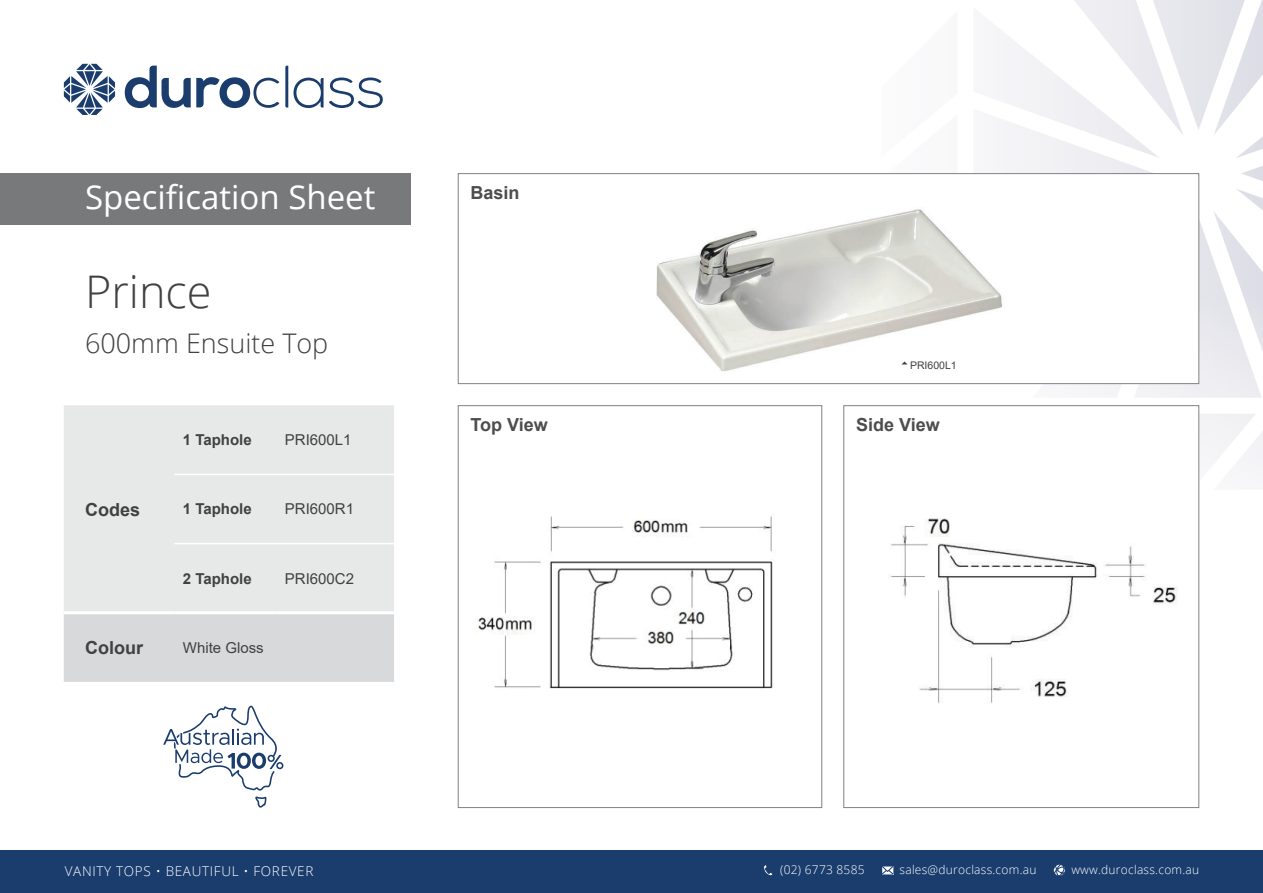
<style>
.page{position:relative;width:1263px;height:893px;background:#fff}
.page>*{position:absolute;margin:0;border:0;box-sizing:border-box;transform-origin:0 0}
.t1{font:300 45px "Open Sans";color:#414142}
.t2{font:33px "Open Sans";color:#fff}
.t3{font:300 27px "Open Sans";color:#414142}
.t4{font:700 18px "Arial";color:#4d4d4f}
.t5{font:700 18px "Arial";color:#414142}
.t6{font:15px "Arial";color:#414142}
.t7{font:700 15px "Arial";color:#414142}
.t8{font:300 13.5px "Open Sans";letter-spacing:.05em;color:#fff}
.t9{font:300 12px "Open Sans";letter-spacing:.02em;color:#fff}
.t10{font:10.5px "Arial";color:#414142}
</style>
<div class="page">
<svg style="left:770px;top:265px;width:493px;height:513px"></svg>
<svg style="left:64px;top:64px;width:51px;height:51px"></svg>
<svg style="left:125px;top:66px;width:154px;height:42px"></svg>
<svg style="left:285px;top:66px;width:98px;height:42px"></svg>
<div style="left:0;top:850px;width:1263px;height:43px;background:#1a3d6e"></div>
<svg style="left:763px;top:864px;width:10px;height:12px"></svg>
<svg style="left:882px;top:866px;width:11px;height:8px"></svg>
<svg style="left:1053px;top:864px;width:12px;height:12px"></svg>
<div style="left:0;top:173px;width:411px;height:51px;background:#77797b"></div>
<div style="left:458px;top:173px;width:741px;height:211px;background:#fff;border:1px solid #808285"></div>
<div style="left:458px;top:405px;width:364px;height:403px;background:#fff;border:1px solid #808285"></div>
<div style="left:843px;top:405px;width:356px;height:403px;background:#fff;border:1px solid #808285"></div>
<img style="left:475px;top:516px;width:299px;height:173px">
<img style="left:888px;top:518px;width:290px;height:186px">
<img style="left:656px;top:209px;width:346px;height:163px">
<div style="left:943px;top:362px;width:37px;height:19px;background:#fff"></div>
<svg style="left:163px;top:705px;width:120px;height:103px"></svg>
<div style="left:64px;top:405px;width:330px;height:206px;background:#e7e8e8"></div>
<div style="left:64px;top:614px;width:330px;height:68px;background:#d8d9db"></div>
<hr style="left:174px;top:474px;width:102px;height:1px;background:#fff">
<hr style="left:276px;top:474px;width:118px;height:1px;background:#fff">
<hr style="left:174px;top:543px;width:102px;height:1px;background:#fff">
<hr style="left:276px;top:543px;width:118px;height:1px;background:#fff">
<svg style="left:901px;top:361px;width:6px;height:3px"></svg>
<h2 class="t2" style="left:85px;top:174px;width:292px">Specification Sheet</h2>
<p class="t1" style="left:85px;top:261px;width:128px">Prince</p>
<p class="t3" style="left:85px;top:325px;width:245px">600mm Ensuite Top</p>
<p class="t5" style="left:85px;top:497px;width:57px">Codes</p>
<p class="t7" style="left:183px;top:429px;width:70px">1 Taphole</p>
<p class="t6" style="left:285px;top:430px;width:68px">PRI600L1</p>
<p class="t7" style="left:183px;top:499px;width:70px">1 Taphole</p>
<p class="t6" style="left:285px;top:499px;width:71px">PRI600R1</p>
<p class="t7" style="left:183px;top:568px;width:70px">2 Taphole</p>
<p class="t6" style="left:285px;top:568px;width:71px">PRI600C2</p>
<p class="t5" style="left:85px;top:635px;width:59px">Colour</p>
<p class="t6" style="left:183px;top:637px;width:82px">White Gloss</p>
<p class="t4" style="left:471px;top:180px;width:51px">Basin</p>
<p class="t10" style="left:910px;top:358px;width:48px">PRI600L1</p>
<p class="t4" style="left:471px;top:412px;width:79px">Top View</p>
<p class="t4" style="left:856px;top:412px;width:85px">Side View</p>
<p class="t8" style="left:65px;top:862px;width:250px">VANITY TOPS • BEAUTIFUL • FOREVER</p>
<p class="t9" style="left:780px;top:862px;width:86px">(02) 6773 8585</p>
<p class="t9" style="left:899px;top:862px;width:138px">sales@duroclass.com.au</p>
<p class="t9" style="left:1071px;top:862px;width:129px">www.duroclass.com.au</p>
</div>
